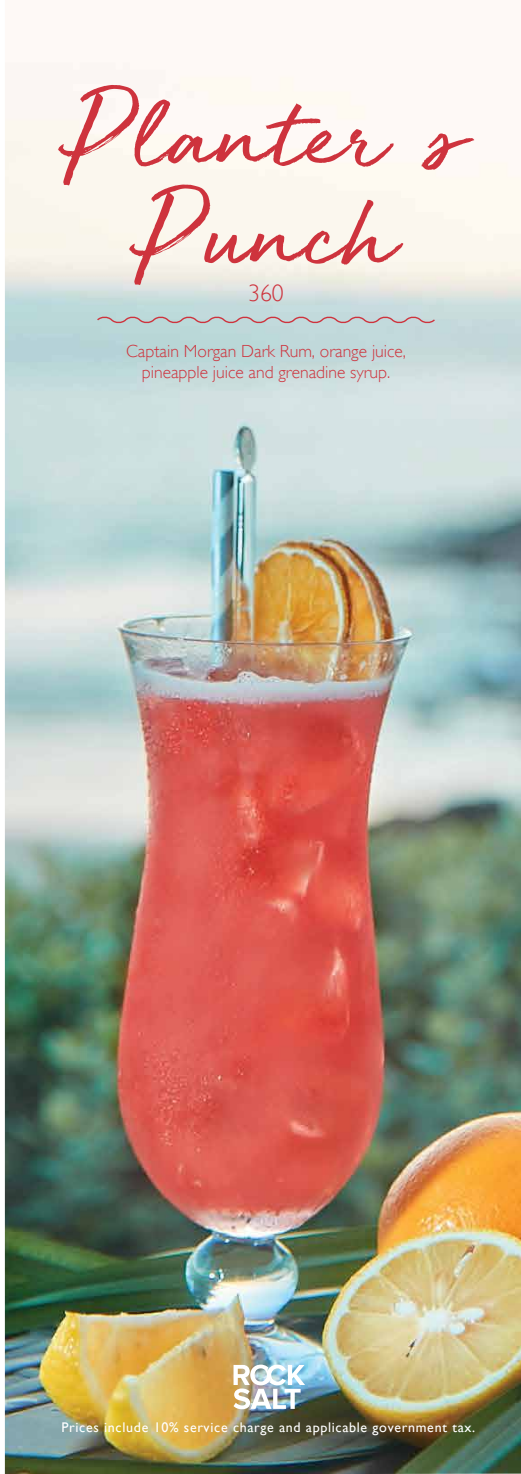
<style>
.page{position:relative;width:521px;height:1474px;background:#fff}
.page>*{position:absolute;margin:0;border:0;box-sizing:border-box;transform-origin:0 0}
.t1{font:113.75px/99.6px "Golden Plains";color:#ce333d;text-align:center}
.t2{font:300 23.62px "Gill Sans";color:#ce333d}
.t3{font:300 17.5px/21px "Gill Sans";color:#ce333d;text-align:center}
.t4{font:14px "Gill Sans";letter-spacing:.05em;color:#fff}
</style>
<div class="page">
<img style="left:5px;top:62px;width:516px;height:1411px">
<svg style="left:96px;top:314px;width:340px;height:11px"></svg>
<img style="left:233px;top:1364px;width:72px;height:45px">
<h1 class="t1" style="left:70px;top:95px;width:395px">Planter s<br>Punch</h1>
<h2 class="t2" style="left:248px;top:280px;width:37px">360</h2>
<p class="t3" style="left:126px;top:340px;width:281px">Captain Morgan Dark Rum, orange juice, pineapple juice and grenadine syrup.</p>
<p class="t4" style="left:61px;top:1419px;width:415px">Prices include 10% service charge and applicable government tax.</p>
</div>
